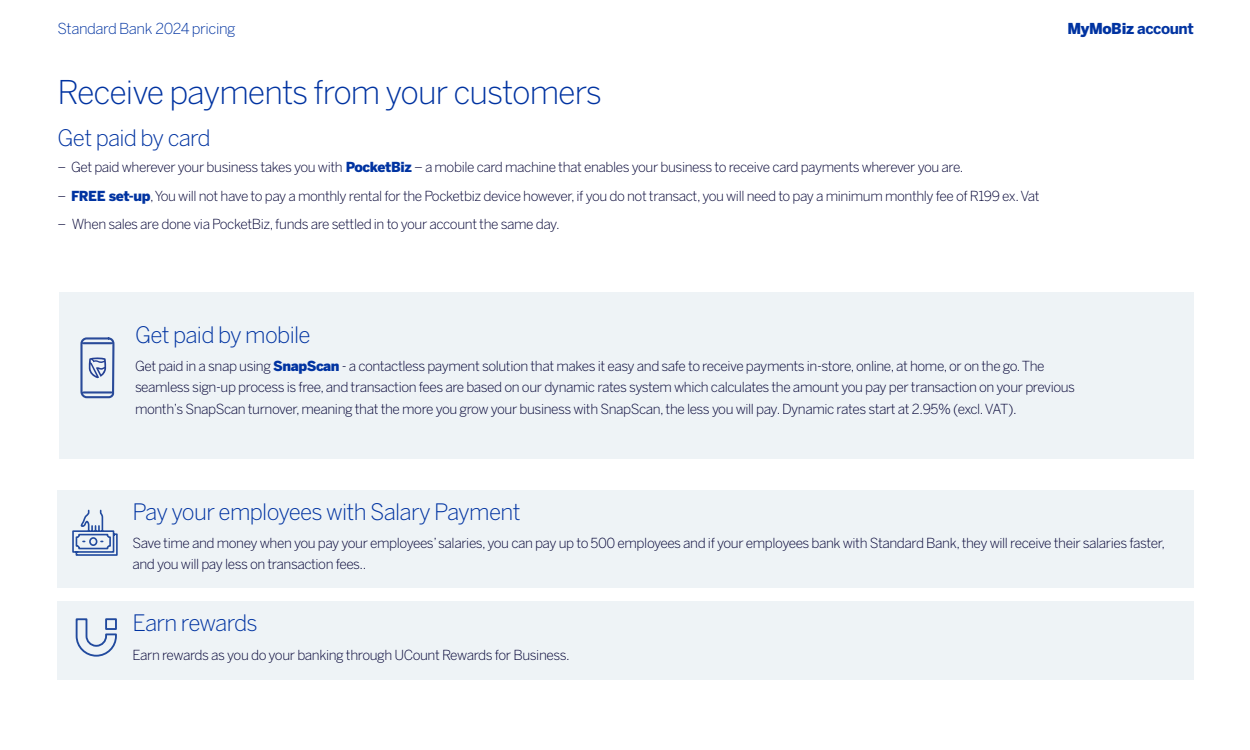
<style>
.page{position:relative;width:1250px;height:750px;background:#fff}
.page>*{position:absolute;margin:0;border:0;box-sizing:border-box;transform-origin:0 0}
.t1{font:300 32.5px "Benton Sans";letter-spacing:-.03em;color:#0033a1}
.t2{font:300 22.5px "Benton Sans";letter-spacing:-.03em;color:#0033a1}
.t3{font:300 15px "Benton Sans";letter-spacing:-.03em;color:#0033a1}
.t4{font:900 15px "Benton Sans";letter-spacing:-.03em;color:#0033a1}
.t5{font:300 13.75px/21.2px "Benton Sans";letter-spacing:-.03em;color:#003}
.s1{font-weight:700}
.s2{font-weight:900;color:#0033a1}
</style>
<div class="page">
<div style="left:58px;top:490px;width:1136px;height:98px;background:#eef3f6"></div>
<svg style="left:72px;top:509px;width:46px;height:47px"></svg>
<div style="left:58px;top:602px;width:1136px;height:78px;background:#eef3f6"></div>
<svg style="left:75px;top:618px;width:42px;height:39px"></svg>
<div style="left:59px;top:293px;width:1135px;height:166px;background:#eef3f6"></div>
<svg style="left:80px;top:337px;width:35px;height:62px"></svg>
<p class="t3" style="left:58px;top:20px;width:179px">Standard Bank 2024 pricing</p>
<p class="t4" style="left:1067px;top:19px;width:128px">MyMoBiz <span class="s1">account</span></p>
<h1 class="t1" style="left:58px;top:73px;width:546px">Receive payments from your customers</h1>
<h2 class="t2" style="left:58px;top:125px;width:155px">Get paid by card</h2>
<p class="t5" style="left:58px;top:157px;width:907px">– Get paid wherever your business takes you with <span class="s2">PocketBiz</span> – a mobile card machine that enables your business to receive card payments wherever you are.</p>
<p class="t5" style="left:58px;top:185px;width:984px">– <span class="s2">FREE set-up</span>, You will not have to pay a monthly rental for the Pocketbiz device however, if you do not transact, you will need to pay a minimum monthly fee of R199 ex. Vat</p>
<p class="t5" style="left:58px;top:214px;width:504px">– When sales are done via PocketBiz, funds are settled in to your account the same day.</p>
<h2 class="t2" style="left:135px;top:321px;width:177px">Get paid by mobile</h2>
<p class="t5" style="left:135px;top:356px;width:942px">Get paid in a snap using <span class="s2">SnapScan</span> - a contactless payment solution that makes it easy and safe to receive payments in-store, online, at home, or on the go. The seamless sign-up process is free, and transaction fees are based on our dynamic rates system which calculates the amount you pay per transaction on your previous month’s SnapScan turnover, meaning that the more you grow your business with SnapScan, the less you will pay. Dynamic rates start at 2.95% (excl. VAT).</p>
<h2 class="t2" style="left:132px;top:498px;width:390px">Pay your employees with Salary Payment</h2>
<p class="t5" style="left:132px;top:532px;width:1034px">Save time and money when you pay your employees’ salaries, you can pay up to 500 employees and if your employees bank with Standard Bank, they will receive their salaries faster, and you will pay less on transaction fees..</p>
<h2 class="t2" style="left:132px;top:610px;width:127px">Earn rewards</h2>
<p class="t5" style="left:132px;top:644px;width:439px">Earn rewards as you do your banking through UCount Rewards for Business.</p>
</div>
